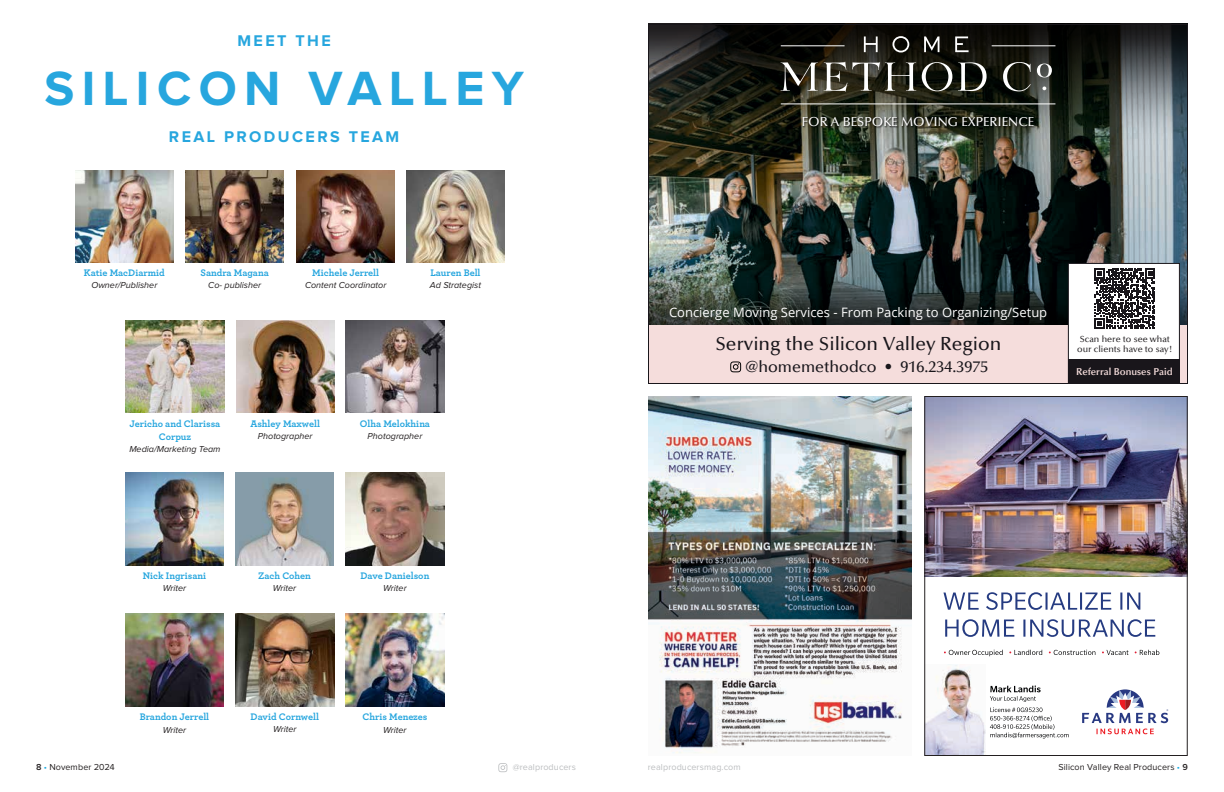
<style>
.page{position:relative;width:1224px;height:792px;background:#fff}
.page>*{position:absolute;margin:0;border:0;box-sizing:border-box;transform-origin:0 0}
.t1{font:700 49.8px "Proxima Nova";letter-spacing:.15em;color:#27a6de}
.t2{font:500 19px "Optima";color:#19161b}
.t3{font:700 16.1px "Proxima Nova";letter-spacing:.15em;color:#27a6de}
.t4{font:500 16px "Optima";color:#19161b}
.t5{font:13px "Open Sans";color:#fff}
.t6{font:500 13px "Optima";color:#fff}
.t7{font:700 10px/13px "Archer Pro";color:#27a6de;text-align:center}
.t8{font:600 10px "Optima";color:#f5dddc}
.t9{font:italic 9px "Proxima Nova";color:#231f20}
.t10{font:9px "Proxima Nova";letter-spacing:.01em;color:#231f20}
.t11{font:500 9px/10px "Optima";color:#252224;text-align:center}
.t12{font:9px "Proxima Nova";letter-spacing:.01em;color:#bcbec0}
.s1{font-weight:600}
.s2{color:#19a8e0}
</style>
<div class="page">
<svg style="left:498px;top:763px;width:9px;height:9px"></svg>
<img style="left:648px;top:396px;width:263px;height:357px">
<img style="left:924px;top:396px;width:264px;height:360px">
<img style="left:648px;top:24px;width:540px;height:360px">
<svg style="left:730px;top:361px;width:11px;height:11px"></svg>
<div style="left:1068px;top:360px;width:111px;height:24px;background:#19161b"></div>
<svg style="left:1095px;top:268px;width:60px;height:60px"></svg>
<img style="left:236px;top:320px;width:99px;height:93px">
<img style="left:125px;top:473px;width:99px;height:92px">
<img style="left:296px;top:170px;width:99px;height:93px">
<img style="left:346px;top:473px;width:98px;height:92px">
<img style="left:235px;top:473px;width:99px;height:92px">
<img style="left:75px;top:170px;width:99px;height:93px">
<img style="left:186px;top:170px;width:98px;height:93px">
<img style="left:236px;top:613px;width:98px;height:93px">
<img style="left:406px;top:170px;width:99px;height:93px">
<img style="left:125px;top:613px;width:99px;height:93px">
<img style="left:346px;top:320px;width:98px;height:93px">
<img style="left:126px;top:320px;width:98px;height:93px">
<img style="left:346px;top:613px;width:98px;height:93px">
<h3 class="t3" style="left:238px;top:33px;width:95px">MEET THE</h3>
<h1 class="t1" style="left:44px;top:66px;width:481px">SILICON VALLEY</h1>
<h3 class="t3" style="left:169px;top:130px;width:232px">REAL PRODUCERS TEAM</h3>
<p class="t7" style="left:84px;top:266px;width:82px">Katie MacDiarmid</p>
<p class="t9" style="left:92px;top:280px;width:67px">Owner/Publisher</p>
<p class="t7" style="left:201px;top:266px;width:70px">Sandra Magana</p>
<p class="t9" style="left:208px;top:280px;width:54px">Co- publisher</p>
<p class="t7" style="left:312px;top:266px;width:69px">Michele Jerrell</p>
<p class="t9" style="left:305px;top:280px;width:83px">Content Coordinator</p>
<p class="t7" style="left:430px;top:266px;width:52px">Lauren Bell</p>
<p class="t9" style="left:430px;top:280px;width:53px">Ad Strategist</p>
<p class="t7" style="left:130px;top:416px;width:92px">Jericho and Clarissa<br>Corpuz</p>
<p class="t9" style="left:129px;top:444px;width:93px">Media/Marketing Team</p>
<p class="t7" style="left:250px;top:416px;width:71px">Ashley Maxwell</p>
<p class="t9" style="left:258px;top:431px;width:56px">Photographer</p>
<p class="t7" style="left:360px;top:416px;width:72px">Olha Melokhina</p>
<p class="t9" style="left:368px;top:431px;width:56px">Photographer</p>
<p class="t7" style="left:143px;top:568px;width:65px">Nick Ingrisani</p>
<p class="t9" style="left:163px;top:583px;width:25px">Writer</p>
<p class="t7" style="left:258px;top:568px;width:54px">Zach Cohen</p>
<p class="t9" style="left:273px;top:583px;width:25px">Writer</p>
<p class="t7" style="left:361px;top:568px;width:70px">Dave Danielson</p>
<p class="t9" style="left:383px;top:583px;width:25px">Writer</p>
<p class="t7" style="left:140px;top:709px;width:71px">Brandon Jerrell</p>
<p class="t9" style="left:163px;top:725px;width:25px">Writer</p>
<p class="t7" style="left:251px;top:709px;width:70px">David Cornwell</p>
<p class="t9" style="left:273px;top:724px;width:25px">Writer</p>
<p class="t7" style="left:362px;top:709px;width:66px">Chris Menezes</p>
<p class="t9" style="left:383px;top:725px;width:25px">Writer</p>
<h3 class="t6" style="left:802px;top:115px;width:234px">FOR A BESPOKE MOVING EXPERIENCE</h3>
<h3 class="t5" style="left:669px;top:304px;width:380px">Concierge Moving Services - From Packing to Organizing/Setup</h3>
<p class="t11" style="left:1077px;top:334px;width:97px">Scan here to see what our clients have to say!</p>
<h2 class="t2" style="left:715px;top:333px;width:288px">Serving the Silicon Valley Region</h2>
<h3 class="t4" style="left:746px;top:358px;width:245px">@homemethodco • 916.234.3975</h3>
<p class="t8" style="left:1076px;top:365px;width:98px">Referral Bonuses Paid</p>
<p class="t10" style="left:36px;top:762px;width:80px"><span class="s1">8</span> <span class="s2">•</span> November 2024</p>
<p class="t12" style="left:513px;top:762px;width:65px">@realproducers</p>
<p class="t12" style="left:648px;top:762px;width:94px">realproducersmag.com</p>
<p class="t10" style="left:1058px;top:762px;width:131px">Silicon Valley Real Producers <span class="s2">•</span> <span class="s1">9</span></p>
</div>
